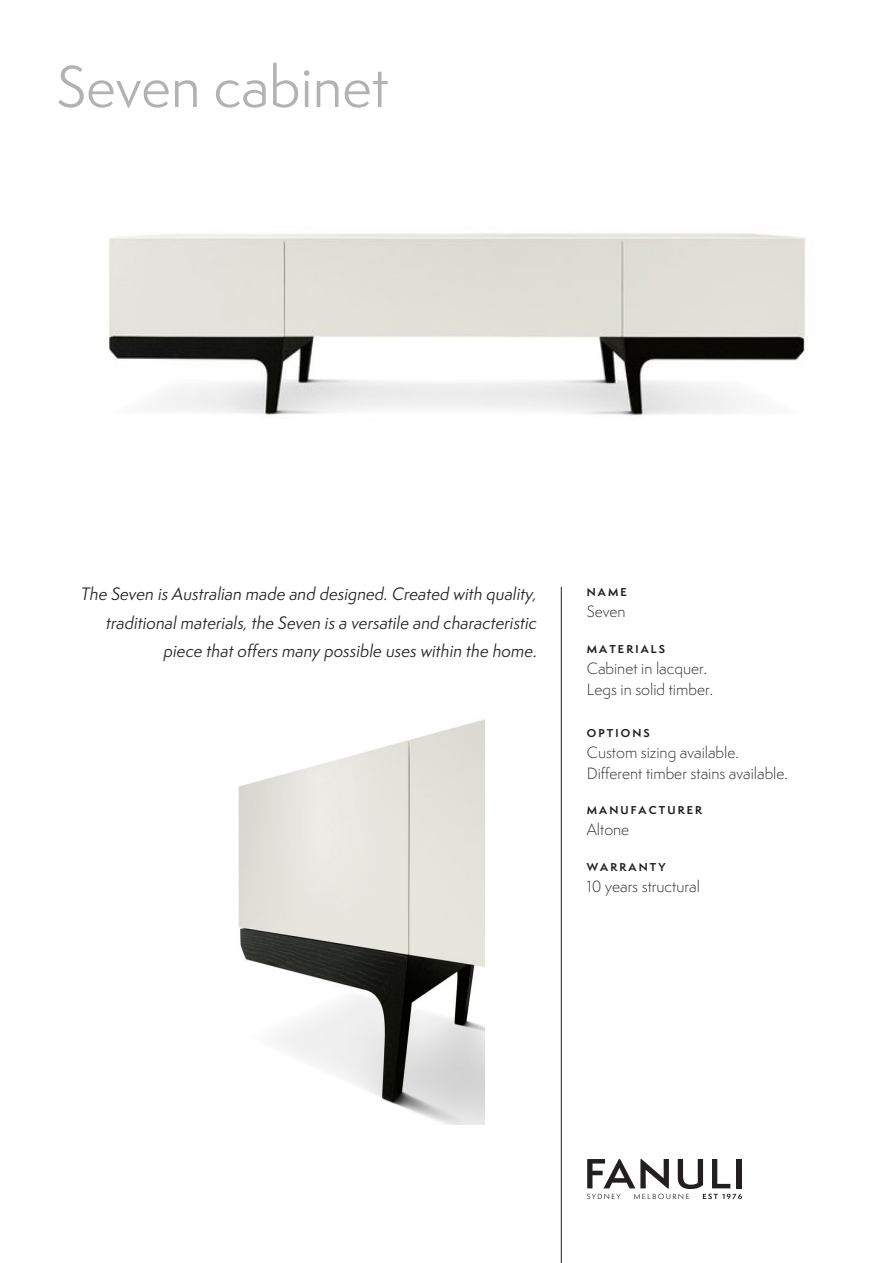
<style>
.page{position:relative;width:893px;height:1263px;background:#fff}
.page>*{position:absolute;margin:0;border:0;box-sizing:border-box;transform-origin:0 0}
.t1{font:54px "Semplicita Pro";color:#b3b1b2}
.Intro{font:italic 16.5px/28.5px "Semplicita Pro";color:#231f20;text-align:right}
.Specs_text{font:300 15px "Semplicita Pro";color:#231f20}
.Specs_title{font:700 10.5px "Semplicita Pro";letter-spacing:.2em;color:#231f20}
.Specs_text-2{font:700 10.5px "Semplicita Pro";letter-spacing:.2em;color:#231f20}
</style>
<div class="page">
<hr style="left:561px;top:587px;width:1px;height:676px;background:#231f20">
<svg style="left:587px;top:1159px;width:155px;height:40px"></svg>
<img style="left:109px;top:233px;width:697px;height:183px">
<img style="left:238px;top:719px;width:247px;height:405px">
<p class="t1" style="left:57px;top:49px;width:333px">Seven cabinet</p>
<p class="Intro" style="left:81px;top:579px;width:458px">The Seven is Australian made and designed. Created with quality, traditional materials, the Seven is a versatile and characteristic piece that offers many possible uses within the home.</p>
<p class="Specs_title" style="left:587px;top:585px;width:41px">NAME</p>
<p class="Specs_text" style="left:587px;top:602px;width:40px">Seven</p>
<p class="Specs_title" style="left:587px;top:641px;width:80px">MATERIALS</p>
<p class="Specs_text" style="left:587px;top:658px;width:122px">Cabinet in lacquer.</p>
<p class="Specs_text" style="left:587px;top:679px;width:128px">Legs in solid timber.</p>
<p class="Specs_text-2" style="left:587px;top:725px;width:65px">OPTIONS</p>
<p class="Specs_text" style="left:587px;top:742px;width:154px">Custom sizing available.</p>
<p class="Specs_text" style="left:587px;top:763px;width:203px">Different timber stains available.</p>
<p class="Specs_title" style="left:587px;top:802px;width:117px">MANUFACTURER</p>
<p class="Specs_text" style="left:587px;top:820px;width:44px">Altone</p>
<p class="Specs_title" style="left:587px;top:859px;width:80px">WARRANTY</p>
<p class="Specs_text" style="left:587px;top:876px;width:115px">10 years structural</p>
</div>
